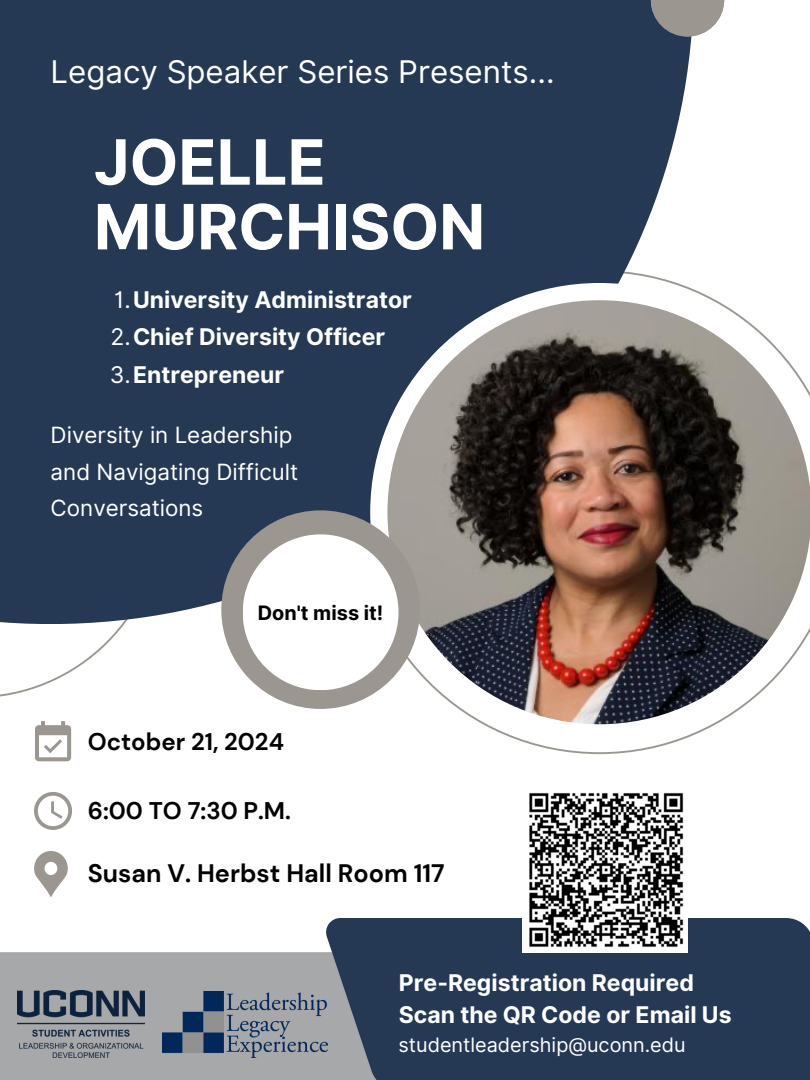
<style>
.page{position:relative;width:810px;height:1080px;background:#fff}
.page>*{position:absolute;margin:0;border:0;box-sizing:border-box;transform-origin:0 0}
.t1{font:700 62.5px/64.7px "Inter";color:#fff}
.t2{font:31.25px "Inter";color:#fff}
.t3{font:700 25.25px "DM Sans";color:#000}
.t4{font:700 24.06px "DM Sans";color:#000}
.t5{font:700 24px "DM Sans";color:#000}
.t6{font:700 23px/31.9px "Inter";color:#fff}
.t7{font:22.38px/36.6px "Inter";color:#fff}
.t8{font:19.88px "Inter";color:#fff}
.t9{font:700 19.88px "Inter";color:#000}
.s1{font-weight:400}
</style>
<div class="page">
<svg style="left:0;top:624px;width:124px;height:73px"></svg>
<div style="left:0;top:0;width:694px;height:624px;background:#253954"></div>
<svg style="left:370px;top:283px;width:346px;height:458px;fill:#fff"></svg>
<img style="left:387px;top:300px;width:423px;height:424px">
<div style="left:221px;top:510px;width:199px;height:199px;background:#9b968f;border-radius:50%"></div>
<div style="left:243px;top:534px;width:156px;height:156px;background:#fff;border-radius:50%"></div>
<div style="left:0;top:952px;width:434px;height:128px;background:#a7a8aa"></div>
<div style="left:326px;top:918px;width:484px;height:162px;background:#253954"></div>
<svg style="left:651px;top:0;width:73px;height:37px"></svg>
<svg style="left:35px;top:721px;width:36px;height:40px"></svg>
<svg style="left:34px;top:792px;width:38px;height:38px"></svg>
<svg style="left:34px;top:851px;width:34px;height:46px"></svg>
<img style="left:163px;top:991px;width:165px;height:67px">
<img style="left:17px;top:991px;width:128px;height:67px">
<img style="left:523px;top:793px;width:165px;height:159px">
<h6 class="t2" style="left:51px;top:53px;width:505px">Legacy Speaker Series Presents...</h6>
<p class="t1" style="left:94px;top:130px;width:393px">JOELLE<br>MURCHISON</p>
<h2 class="t6" style="left:114px;top:284px;width:299px"><span class="s1">1.</span>University Administrator</h2>
<p class="t6" style="left:110px;top:321px;width:276px"><span class="s1">2.</span>Chief Diversity Officer</p>
<p class="t6" style="left:110px;top:359px;width:176px"><span class="s1">3.</span>Entrepreneur</p>
<h4 class="t7" style="left:51px;top:417px;width:249px">Diversity in Leadership and Navigating Difficult<br>Conversations</h4>
<p class="t9" style="left:258px;top:600px;width:127px">Don't miss it!</p>
<h3 class="t5" style="left:88px;top:726px;width:198px">October 21, 2024</h3>
<p class="t4" style="left:88px;top:795px;width:205px">6:00 TO 7:30 P.M.</p>
<h4 class="t3" style="left:88px;top:857px;width:358px">Susan V. Herbst Hall Room 117</h4>
<p class="t6" style="left:399px;top:967px;width:334px">Pre-Registration Required<br>Scan the QR Code or Email Us</p>
<h4 class="t8" style="left:399px;top:1033px;width:289px">studentleadership@uconn.edu</h4>
</div>
